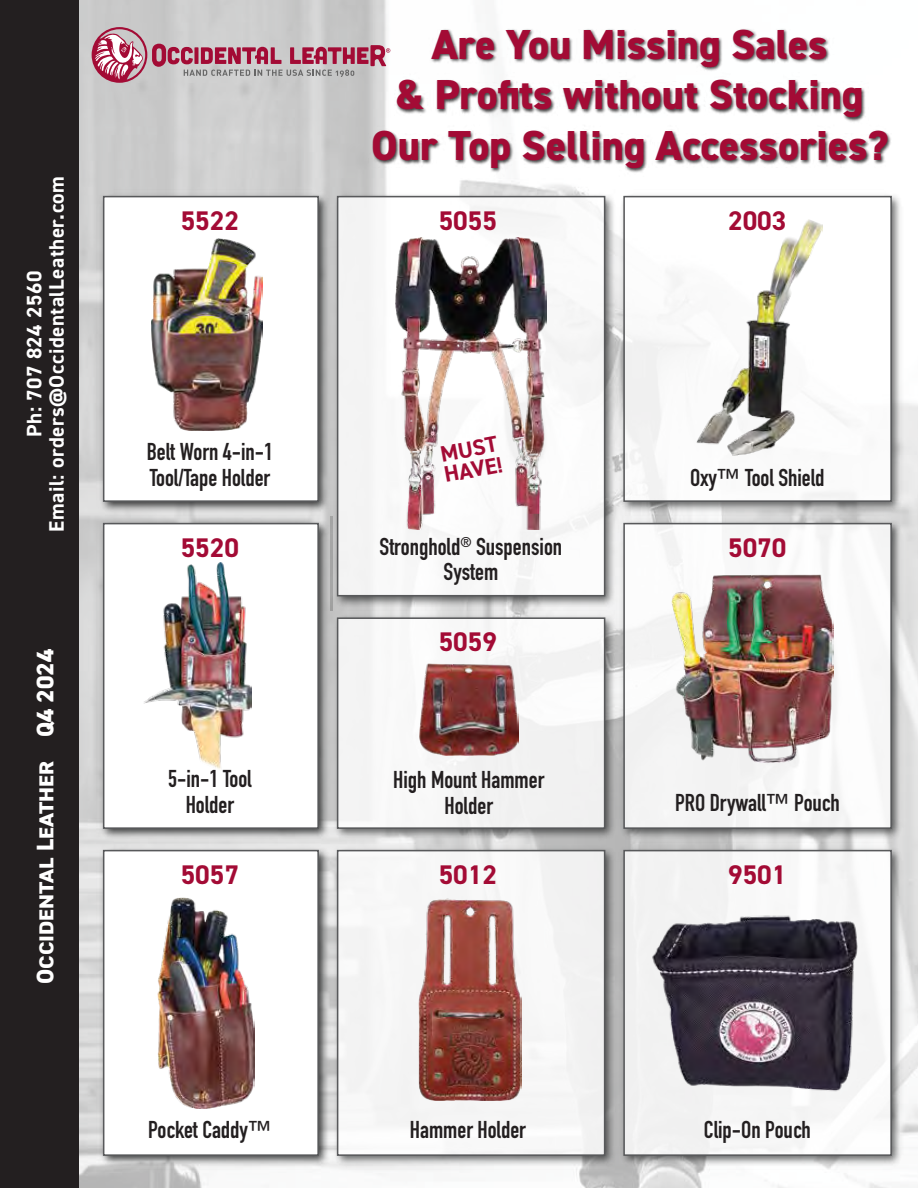
<style>
.page{position:relative;width:918px;height:1188px;background:#fff}
.page>*{position:absolute;margin:0;border:0;box-sizing:border-box;transform-origin:0 0}
.t1{font:800 42px/50.4px "DIN2014";color:#a30b35;text-align:center}
.t2{font:700 27px "DIN2014";color:#a30b35}
.t3{font:700 24px/25.5px "DIN Condensed";color:#231f20;text-align:center}
.t4{font:700 22.5px/21px "DIN2014";color:#a30b35}
.t5{font:700 21px/22.5px "DIN2014";letter-spacing:.025em;color:#fff;text-align:center}
.t6{font:800 20.25px "DIN2014";color:#fff;scale:1.11 1}
.s1{font-size:24px}
</style>
<div class="page">
<img style="left:79px;top:0;width:839px;height:1188px">
<div style="left:0;top:0;width:79px;height:1188px;background:#231f20"></div>
<img style="left:97px;top:189px;width:234px;height:326px">
<div style="left:104px;top:197px;width:214px;height:304px;background:#fff"></div>
<img style="left:331px;top:189px;width:288px;height:981px">
<div style="left:338px;top:197px;width:267px;height:399px;background:#f8f8f8"></div>
<img style="left:617px;top:189px;width:288px;height:326px">
<div style="left:624px;top:197px;width:267px;height:304px;background:#fff"></div>
<img style="left:97px;top:517px;width:235px;height:653px">
<div style="left:104px;top:524px;width:214px;height:304px;background:#fff"></div>
<div style="left:338px;top:618px;width:267px;height:210px;background:#f5f5f5"></div>
<img style="left:617px;top:517px;width:288px;height:653px">
<div style="left:624px;top:524px;width:267px;height:304px;background:#f8f8f8"></div>
<div style="left:104px;top:851px;width:214px;height:304px;background:#fff"></div>
<div style="left:338px;top:851px;width:267px;height:304px;background:#f6f6f6"></div>
<div style="left:624px;top:851px;width:267px;height:304px;background:#f5f5f5"></div>
<div style="left:103px;top:196px;width:216px;height:306px;border:2px solid #58595b"></div>
<div style="left:337px;top:196px;width:268px;height:400px;border:2px solid #58595b"></div>
<div style="left:623px;top:196px;width:269px;height:306px;border:2px solid #58595b"></div>
<div style="left:103px;top:523px;width:216px;height:306px;border:2px solid #58595b"></div>
<div style="left:337px;top:617px;width:268px;height:212px;border:2px solid #58595b"></div>
<div style="left:623px;top:523px;width:269px;height:306px;border:2px solid #58595b"></div>
<div style="left:103px;top:850px;width:216px;height:306px;border:2px solid #58595b"></div>
<div style="left:337px;top:850px;width:268px;height:306px;border:2px solid #58595b"></div>
<div style="left:623px;top:850px;width:269px;height:306px;border:2px solid #58595b"></div>
<svg style="left:92px;top:27px;width:276px;height:56px;background:#c1a0a9"></svg>
<img style="left:396px;top:238px;width:150px;height:291px">
<img style="left:420px;top:663px;width:98px;height:93px">
<img style="left:696px;top:219px;width:127px;height:236px">
<img style="left:144px;top:562px;width:107px;height:207px">
<img style="left:158px;top:897px;width:96px;height:212px">
<img style="left:419px;top:898px;width:103px;height:203px">
<img style="left:151px;top:239px;width:112px;height:192px">
<img style="left:671px;top:574px;width:163px;height:189px">
<img style="left:652px;top:915px;width:206px;height:177px">
<img style="left:368px;top:21px;width:526px;height:158px">
<p class="t5" style="left:23px;top:532px;width:357px;rotate:-90deg">Ph: 707 824 2560<br>Email: orders@OccidentalLeather.com</p>
<p class="t6" style="left:33px;top:984px;width:303px;rotate:-90deg"><span class="s1">O</span>CCIDENTAL <span class="s1">L</span>EATHER <span class="s1">Q4 2024</span></p>
<p class="t2" style="left:181px;top:202px;width:60px">5522</p>
<p class="t3" style="left:147px;top:439px;width:128px;text-align:left">Belt Worn 4-in-1<br>Tool/Tape Holder</p>
<p class="t2" style="left:181px;top:529px;width:60px">5520</p>
<p class="t3" style="left:168px;top:766px;width:85px">5-in-1 Tool<br>Holder</p>
<p class="t2" style="left:181px;top:856px;width:60px">5057</p>
<p class="t3" style="left:148px;top:1117px;width:125px">Pocket Caddy™</p>
<h1 class="t1" style="left:371px;top:19px;width:518px">Are You Missing Sales<br>&amp; Profits without Stocking<br>Our Top Selling Accessories?</h1>
<p class="t2" style="left:439px;top:202px;width:60px">5055</p>
<p class="t4" style="left:439px;top:443px;width:60px;rotate:-10deg">MUST<br>HAVE!</p>
<p class="t3" style="left:380px;top:534px;width:184px">Stronghold<sup>®</sup> Suspension<br>System</p>
<p class="t2" style="left:439px;top:624px;width:60px">5059</p>
<p class="t3" style="left:393px;top:767px;width:153px">High Mount Hammer<br>Holder</p>
<p class="t2" style="left:439px;top:856px;width:60px">5012</p>
<p class="t3" style="left:410px;top:1117px;width:117px">Hammer Holder</p>
<p class="t2" style="left:728px;top:202px;width:60px">2003</p>
<p class="t3" style="left:690px;top:465px;width:136px">Oxy™ Tool Shield</p>
<p class="t2" style="left:728px;top:529px;width:60px">5070</p>
<p class="t3" style="left:675px;top:790px;width:166px">PRO Drywall™ Pouch</p>
<p class="t2" style="left:728px;top:856px;width:60px">9501</p>
<p class="t3" style="left:704px;top:1117px;width:109px">Clip-On Pouch</p>
</div>
